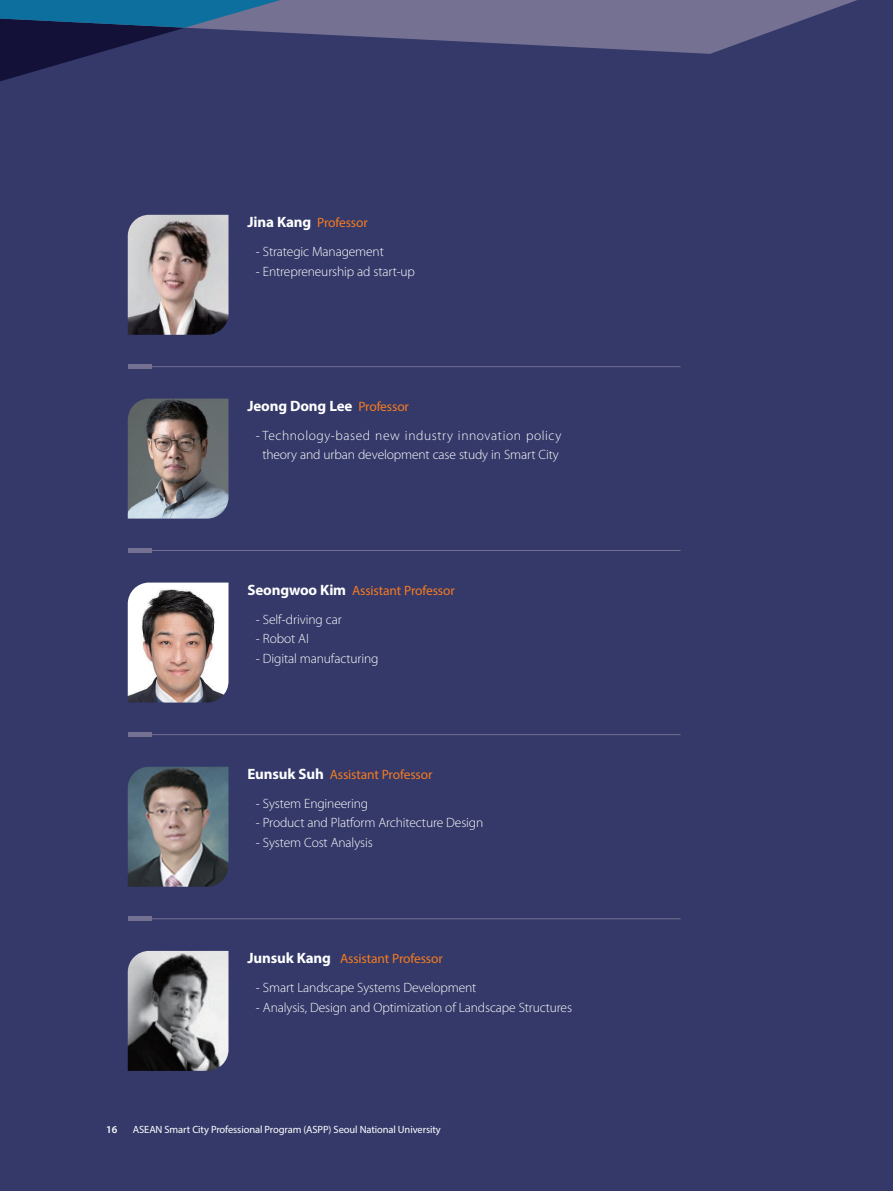
<style>
.page{position:relative;width:893px;height:1191px;background:#343969}
.page>*{position:absolute;margin:0;border:0;box-sizing:border-box;transform-origin:0 0}
.t1{font:700 15px "Myriad Pro";letter-spacing:-.01em;color:#fff}
.t2{font:300 13.5px "Myriad Pro";letter-spacing:-.01em;color:#fff}
.t3{font:13.5px "Myriad Pro";letter-spacing:-.01em;color:#f47b21}
.t4{font:300 13.5px/19.5px "Myriad Pro";letter-spacing:.02em;color:#fff;text-align:center}
.t5{font:10.5px "Myriad Pro";letter-spacing:-.01em;color:#fff}
.t6{font:600 10.5px "Myriad Pro";color:#fff}
.s1{font-weight:700;font-size:15px;color:#fff}
.s2{font-weight:400;font-size:13.5px;color:#f47b21}
</style>
<div class="page">
<svg style="left:325px;top:0;width:532px;height:54px;fill:#757193"></svg>
<svg style="left:0;top:0;width:325px;height:82px"></svg>
<img style="left:128px;top:215px;width:100px;height:120px">
<img style="left:128px;top:398px;width:100px;height:120px">
<img style="left:128px;top:582px;width:100px;height:120px">
<img style="left:128px;top:766px;width:100px;height:120px">
<img style="left:128px;top:951px;width:100px;height:120px">
<div style="left:128px;top:364px;width:24px;height:5px;background:#757193"></div>
<hr style="left:145px;top:366px;width:536px;height:1px;background:#757193">
<hr style="left:128px;top:548px;width:24px;height:4px;background:#757193">
<hr style="left:145px;top:550px;width:536px;height:1px;background:#757193">
<div style="left:128px;top:732px;width:24px;height:5px;background:#757193"></div>
<hr style="left:145px;top:734px;width:536px;height:1px;background:#757193">
<div style="left:128px;top:916px;width:24px;height:5px;background:#757193"></div>
<hr style="left:145px;top:918px;width:536px;height:1px;background:#757193">
<p class="t3" style="left:247px;top:214px;width:122px"><span class="s1">Jina Kang</span> Professor</p>
<p class="t2" style="left:256px;top:244px;width:129px">- Strategic Management</p>
<p class="t2" style="left:256px;top:263px;width:161px">- Entrepreneurship ad start-up</p>
<p class="t1" style="left:247px;top:396px;width:163px">Jeong Dong Lee <span class="s2">Professor</span></p>
<p class="t4" style="left:256px;top:426px;width:307px">- Technology-based new industry innovation policy theory and urban development case study in Smart City</p>
<p class="t3" style="left:247px;top:582px;width:209px"><span class="s1">Seongwoo Kim</span> Assistant Professor</p>
<p class="t2" style="left:256px;top:612px;width:87px">- Self-driving car</p>
<p class="t2" style="left:256px;top:631px;width:54px">- Robot AI</p>
<p class="t2" style="left:256px;top:651px;width:124px">- Digital manufacturing</p>
<p class="t3" style="left:247px;top:766px;width:186px"><span class="s1">Eunsuk Suh</span> Assistant Professor</p>
<p class="t2" style="left:256px;top:796px;width:114px">- System Engineering</p>
<p class="t2" style="left:256px;top:815px;width:229px">- Product and Platform Architecture Design</p>
<p class="t2" style="left:256px;top:835px;width:118px">- System Cost Analysis</p>
<p class="t3" style="left:247px;top:950px;width:197px"><span class="s1">Junsuk Kang</span> Assistant Professor</p>
<p class="t2" style="left:256px;top:980px;width:222px">- Smart Landscape Systems Development</p>
<p class="t2" style="left:256px;top:999px;width:318px">- Analysis, Design and Optimization of Landscape Structures</p>
<p class="t6" style="left:106px;top:1123px;width:13px">16</p>
<p class="t5" style="left:133px;top:1123px;width:309px">ASEAN Smart City Professional Program (ASPP) Seoul National University</p>
</div>
